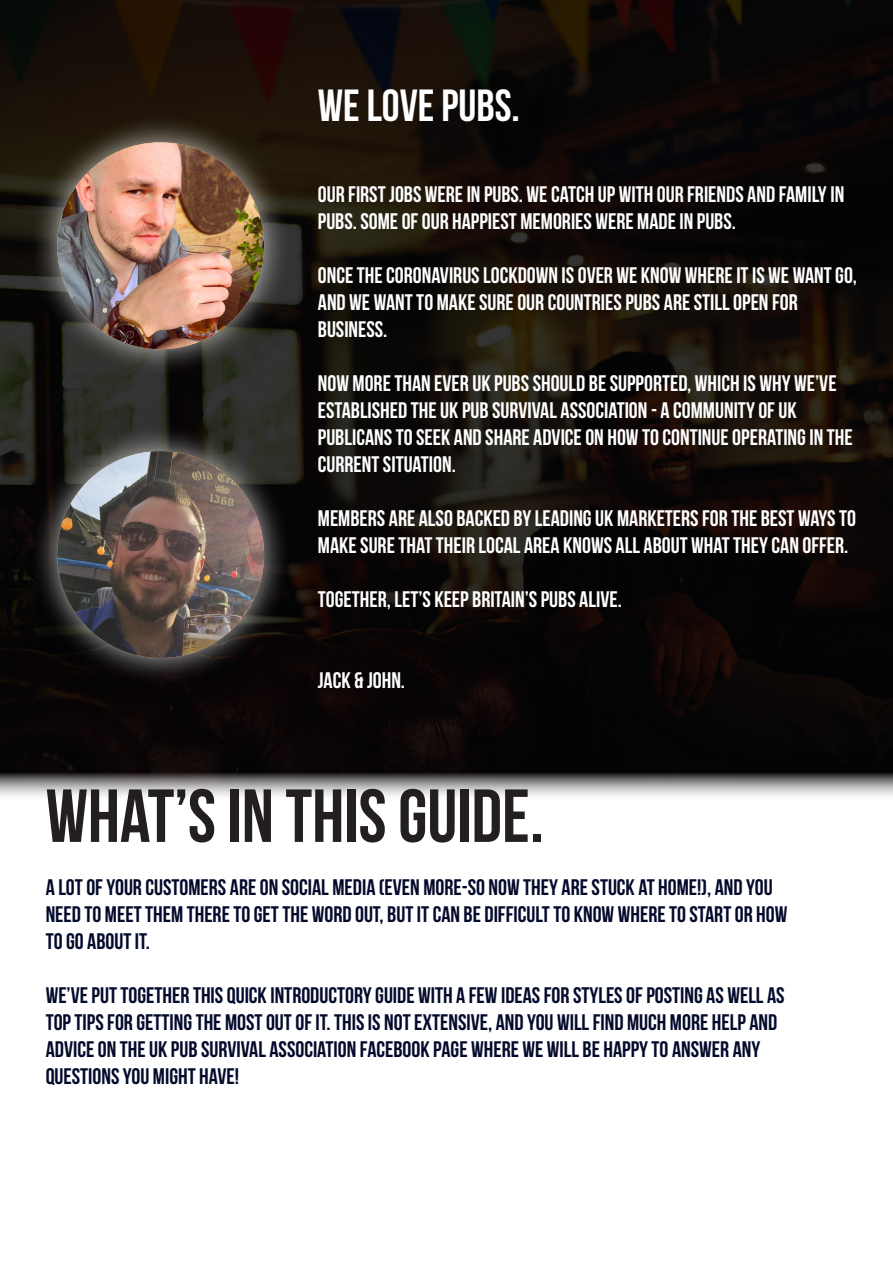
<style>
.page{position:relative;width:893px;height:1263px;background:#fff}
.page>*{position:absolute;margin:0;border:0;box-sizing:border-box;transform-origin:0 0}
.t1{font:700 75px "Bebas Neue";color:#231f20}
.t2{font:700 45px "Bebas Neue";color:#fff}
.t3{font:700 22.5px/27px "Bebas Neue";color:#fff}
.t4{font:700 22.5px/27px "Bebas Neue";color:#030a2b}
</style>
<div class="page">
<img style="left:0;top:0;width:893px;height:796px">
<div style="left:30px;top:115px;width:261px;height:261px;background:#fff;opacity:.75"></div>
<img style="left:57px;top:142px;width:207px;height:207px;border-radius:103px">
<div style="left:30px;top:424px;width:261px;height:261px;background:#fff;opacity:.75"></div>
<img style="left:57px;top:451px;width:207px;height:207px;border-radius:103px">
<p class="t2" style="left:318px;top:81px;width:203px">WE LOVE PUBS.</p>
<p class="t3" style="left:318px;top:180px;width:528px">OUR FIRST JOBS WERE IN PUBS. WE CATCH UP WITH OUR FRIENDS AND FAMILY IN<br>PUBS. SOME OF OUR HAPPIEST MEMORIES WERE MADE IN PUBS.</p>
<p class="t3" style="left:318px;top:261px;width:541px">ONCE THE CORONAVIRUS LOCKDOWN IS OVER WE KNOW WHERE IT IS WE WANT GO,<br>AND WE WANT TO MAKE SURE OUR COUNTRIES PUBS ARE STILL OPEN FOR</p>
<p class="t3" style="left:318px;top:315px;width:71px">BUSINESS.</p>
<p class="t3" style="left:318px;top:369px;width:536px">NOW MORE THAN EVER UK PUBS SHOULD BE SUPPORTED, WHICH IS WHY WE’VE ESTABLISHED THE UK PUB SURVIVAL ASSOCIATION - A COMMUNITY OF UK PUBLICANS TO SEEK AND SHARE ADVICE ON HOW TO CONTINUE OPERATING IN THE CURRENT SITUATION.</p>
<p class="t3" style="left:318px;top:504px;width:540px">MEMBERS ARE ALSO BACKED BY LEADING UK MARKETERS FOR THE BEST WAYS TO<br>MAKE SURE THAT THEIR LOCAL AREA KNOWS ALL ABOUT WHAT THEY CAN OFFER.</p>
<p class="t3" style="left:318px;top:585px;width:305px">TOGETHER, LET’S KEEP BRITAIN’S PUBS ALIVE.</p>
<p class="t3" style="left:318px;top:666px;width:89px">JACK &amp; JOHN.</p>
<p class="t1" style="left:46px;top:775px;width:499px">WHAT’S IN THIS GUIDE.</p>
<p class="t4" style="left:46px;top:873px;width:743px">A LOT OF YOUR CUSTOMERS ARE ON SOCIAL MEDIA (EVEN MORE-SO NOW THEY ARE STUCK AT HOME!), AND YOU<br>NEED TO MEET THEM THERE TO GET THE WORD OUT, BUT IT CAN BE DIFFICULT TO KNOW WHERE TO START OR HOW<br>TO GO ABOUT IT.</p>
<p class="t4" style="left:46px;top:981px;width:740px">WE’VE PUT TOGETHER THIS QUICK INTRODUCTORY GUIDE WITH A FEW IDEAS FOR STYLES OF POSTING AS WELL AS TOP TIPS FOR GETTING THE MOST OUT OF IT. THIS IS NOT EXTENSIVE, AND YOU WILL FIND MUCH MORE HELP AND ADVICE ON THE UK PUB SURVIVAL ASSOCIATION FACEBOOK PAGE WHERE WE WILL BE HAPPY TO ANSWER ANY QUESTIONS YOU MIGHT HAVE!</p>
</div>
